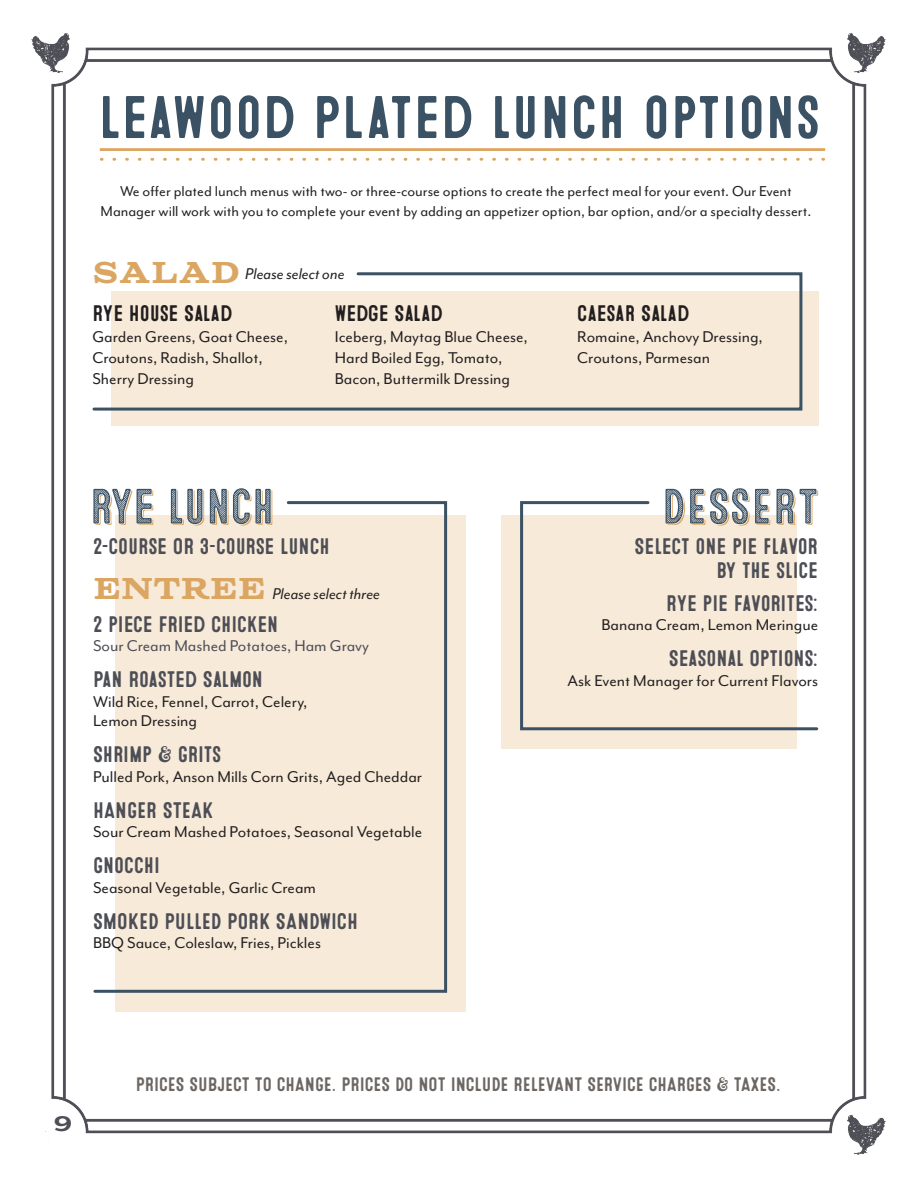
<style>
.page{position:relative;width:918px;height:1188px;background:#fff}
.page>*{position:absolute;margin:0;border:0;box-sizing:border-box;transform-origin:0 0}
.t1{font:60px "Microbrew Soft One";letter-spacing:.02em;color:#3b5164}
.t2{font:22.5px/24px "Microbrew Soft One";color:#4d4e56;text-align:right}
.t3{font:22.5px "Microbrew Soft One";color:#231f20}
.t4{font:700 21px "Columbia Titling";color:#4d4e56}
.t5{font:19.5px "Microbrew Soft One";color:#6c6763}
.t6{font:18px/21px "Mr Eaves Mod OT";color:#231f20}
.t7{font:italic 18px "Mr Eaves Mod OT";color:#231f20}
.t8{font:18px "Mr Eaves Mod OT";color:#4d4e56}
.t9{font:16.5px/19.5px "Mr Eaves Mod OT";color:#231f20;text-align:center}
.s1{font-family:"Columbia Titling";font-weight:700;font-style:normal;font-size:30px;color:#dba662}
</style>
<div class="page">
<img style="left:31px;top:33px;width:855px;height:1122px">
<hr style="left:100px;top:148px;width:725px;height:3px;background:#dba662">
<svg style="left:101px;top:158px;width:723px;height:3px"></svg>
<div style="left:111px;top:291px;width:707px;height:135px;background:#f7ead8"></div>
<svg style="left:91px;top:271px;width:713px;height:141px"></svg>
<div style="left:115px;top:515px;width:351px;height:496px;background:#f7ead8"></div>
<div style="left:501px;top:515px;width:296px;height:234px;background:#f7ead8"></div>
<svg style="left:92px;top:500px;width:357px;height:494px"></svg>
<svg style="left:519px;top:500px;width:301px;height:232px"></svg>
<svg style="left:93px;top:489px;width:60px;height:36px"></svg>
<svg style="left:171px;top:489px;width:33px;height:37px"></svg>
<svg style="left:210px;top:488px;width:62px;height:38px"></svg>
<svg style="left:666px;top:488px;width:104px;height:38px"></svg>
<svg style="left:777px;top:489px;width:41px;height:36px"></svg>
<p class="t1" style="left:98px;top:83px;width:723px">LEAWOOD PLATED LUNCH OPTIONS</p>
<p class="t9" style="left:101px;top:182px;width:712px">We offer plated lunch menus with two- or three-course options to create the perfect meal for your event. Our Event<br>Manager will work with you to complete your event by adding an appetizer option, bar option, and/or a specialty dessert.</p>
<p class="t7" style="left:92px;top:264px;width:254px"><span class="s1">SALAD</span> Please select one</p>
<p class="t3" style="left:92px;top:300px;width:141px">RYE HOUSE SALAD</p>
<p class="t6" style="left:92px;top:326px;width:197px">Garden Greens, Goat Cheese,<br>Croutons, Radish, Shallot,<br>Sherry Dressing</p>
<p class="t3" style="left:335px;top:300px;width:109px">WEDGE SALAD</p>
<p class="t6" style="left:335px;top:326px;width:195px">Iceberg, Maytag Blue Cheese,<br>Hard Boiled Egg, Tomato,<br>Bacon, Buttermilk Dressing</p>
<p class="t3" style="left:577px;top:300px;width:113px">CAESAR SALAD</p>
<p class="t6" style="left:577px;top:326px;width:187px">Romaine, Anchovy Dressing,<br>Croutons, Parmesan</p>
<p class="t2" style="left:93px;top:535px;width:238px">2-COURSE OR 3-COURSE LUNCH</p>
<p class="t7" style="left:93px;top:583px;width:289px"><span class="s1">ENTREE</span> Please select three</p>
<p class="t2" style="left:93px;top:613px;width:187px">2 PIECE FRIED CHICKEN</p>
<p class="t8" style="left:93px;top:636px;width:278px">Sour Cream Mashed Potatoes, Ham Gravy</p>
<p class="t2" style="left:93px;top:668px;width:171px">PAN ROASTED SALMON</p>
<p class="t6" style="left:93px;top:692px;width:216px;line-height:19.5px">Wild Rice, Fennel, Carrot, Celery,<br>Lemon Dressing</p>
<p class="t2" style="left:93px;top:743px;width:130px">SHRIMP &amp; GRITS</p>
<p class="t6" style="left:93px;top:766px;width:331px">Pulled Pork, Anson Mills Corn Grits, Aged Cheddar</p>
<p class="t2" style="left:93px;top:799px;width:122px">HANGER STEAK</p>
<p class="t6" style="left:93px;top:821px;width:331px">Sour Cream Mashed Potatoes, Seasonal Vegetable</p>
<p class="t2" style="left:93px;top:854px;width:68px">GNOCCHI</p>
<p class="t6" style="left:93px;top:877px;width:224px">Seasonal Vegetable, Garlic Cream</p>
<p class="t2" style="left:93px;top:910px;width:266px">SMOKED PULLED PORK SANDWICH</p>
<p class="t6" style="left:93px;top:932px;width:230px">BBQ Sauce, Coleslaw, Fries, Pickles</p>
<p class="t2" style="left:635px;top:535px;width:185px">SELECT ONE PIE FLAVOR<br>BY THE SLICE</p>
<p class="t2" style="left:666px;top:592px;width:154px">RYE PIE FAVORITES:</p>
<p class="t6" style="left:602px;top:614px;width:218px">Banana Cream, Lemon Meringue</p>
<p class="t2" style="left:669px;top:647px;width:151px">SEASONAL OPTIONS:</p>
<p class="t6" style="left:568px;top:670px;width:252px">Ask Event Manager for Current Flavors</p>
<p class="t4" style="left:54px;top:1111px;width:20px">9</p>
<p class="t5" style="left:136px;top:1074px;width:646px">PRICES SUBJECT TO CHANGE. PRICES DO NOT INCLUDE RELEVANT SERVICE CHARGES &amp; TAXES.</p>
</div>
